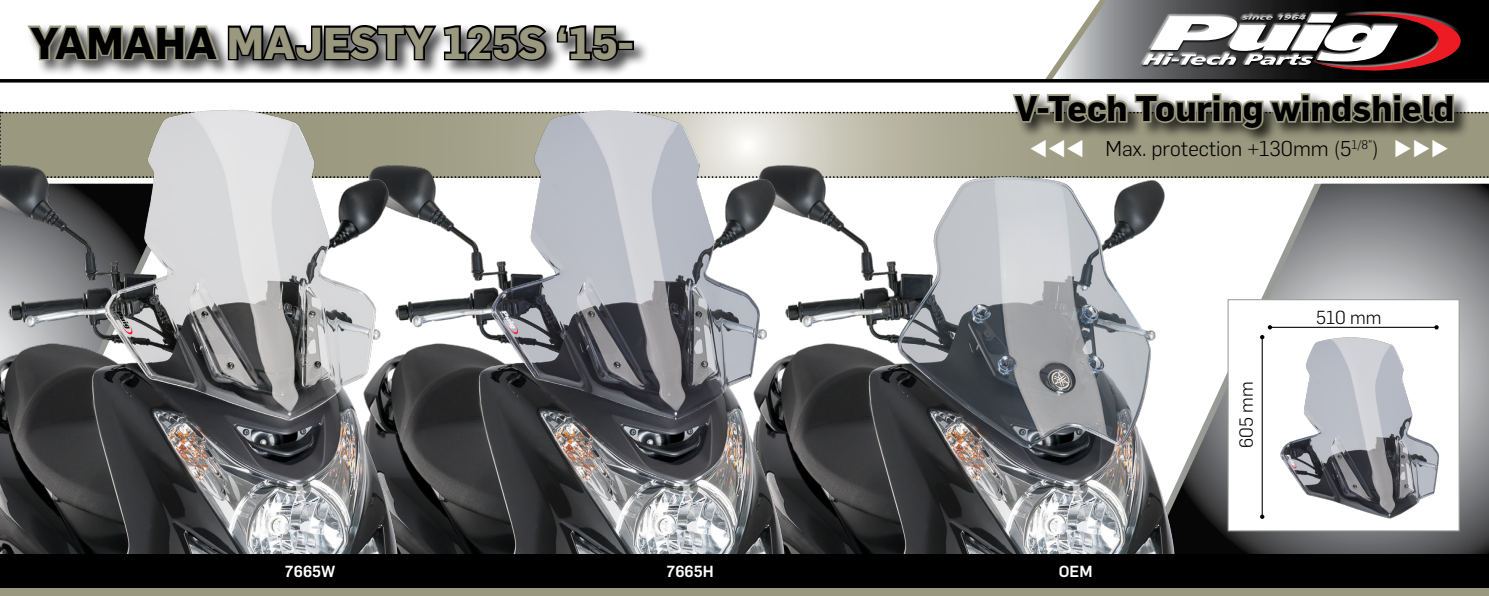
<style>
.page{position:relative;width:1489px;height:596px;background:#fff}
.page>*{position:absolute;margin:0;border:0;box-sizing:border-box;transform-origin:0 0}
.t1{font:700 43.75px "Flama";color:#9a997f}
.t2{font:700 35px "Flama";color:#000}
.t3{font:300 21px "Flama";color:#000}
.t4{font:300 18.55px "Flama";color:#000}
.t5{font:500 15.75px "Flama";color:#fff}
.s1{color:#000}
.s2{color:#fff}
</style>
<div class="page">
<svg style="left:1297px;top:184px;width:191px;height:370px;background:#87888b"></svg>
<img style="left:855px;top:178px;width:442px;height:376px">
<img style="left:468px;top:178px;width:387px;height:376px">
<img style="left:0;top:178px;width:468px;height:376px">
<div style="left:0;top:562px;width:1488px;height:33px;background:#9a997f"></div>
<svg style="left:0;top:0;width:1489px;height:178px"></svg>
<hr style="left:0;top:79px;width:1488px;height:3px;background:#000">
<div style="left:0;top:554px;width:1488px;height:34px;background:#000"></div>
<div style="left:1227px;top:299px;width:232px;height:232px;background:#fff;border:1px solid #989a96"></div>
<hr style="left:1269px;top:326px;width:167px;height:1px;background:#000">
<svg style="left:1434px;top:325px;width:4px;height:4px"></svg>
<svg style="left:1267px;top:325px;width:4px;height:4px"></svg>
<img style="left:1280px;top:337px;width:159px;height:182px">
<hr style="left:1261px;top:337px;width:1px;height:179px;background:#000">
<svg style="left:1260px;top:335px;width:4px;height:4px"></svg>
<svg style="left:1260px;top:514px;width:4px;height:4px"></svg>
<p class="t1" style="left:30px;top:11px;width:604px"><span class="s1">YAMAHA</span> MAJESTY 125S ‘15-</p>
<p class="t2" style="left:1014px;top:83px;width:441px">V-Tech Touring windshield</p>
<p class="t3" style="left:1028px;top:134px;width:422px"><span class="s2">▼▼▼</span> Max. protection +130mm (5<sup>1/8”</sup>) <span class="s2">◆◆◆</span></p>
<p class="t4" style="left:1233px;top:448px;width:68px;rotate:-90deg">605 mm</p>
<p class="t4" style="left:1315px;top:304px;width:67px">510 mm</p>
<p class="t5" style="left:285px;top:560px;width:52px">7665W</p>
<p class="t5" style="left:666px;top:560px;width:49px">7665H</p>
<p class="t5" style="left:1058px;top:560px;width:35px">OEM</p>
</div>
